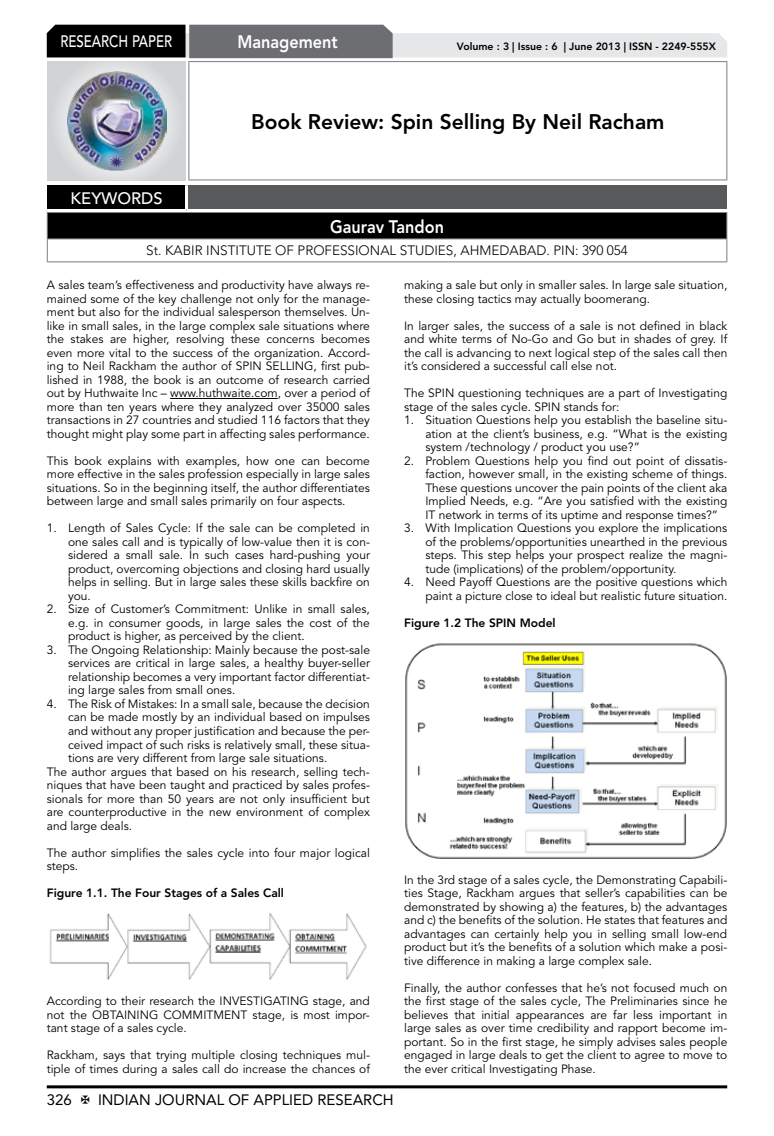
<style>
.page{position:relative;width:774px;height:1136px;background:#fff}
.page>*{position:absolute;margin:0;border:0;box-sizing:border-box;transform-origin:0 0}
.t1{font:800 21px "Avenir LT Std";color:#000}
.t2{font:800 18px "Avenir LT Std";color:#fff;scale:.9 1}
.t3{font:500 16.5px "Avenir LT Std";color:#fff;scale:.8 1}
.t4{font:500 16.5px "Avenir LT Std";color:#fff}
.t5{font:15px "Avenir LT Std";color:#000}
.t6{font:300 13.5px "Avenir LT Std";color:#000}
.t7{font:12px/13.5px "Avenir LT Std";color:#000;text-align:justify}
.t8{font:800 12px "Avenir LT Std";color:#000}
.t9{font:800 10.5px "Avenir LT Std";color:#000}
</style>
<div class="page">
<hr style="left:47px;top:1085px;width:680px;height:3px;background:#000">
<div style="left:48px;top:62px;width:137px;height:118px;background:linear-gradient(to right,#d9dadb,#d9dadb)"></div>
<img style="left:68px;top:71px;width:99px;height:100px">
<svg style="left:47px;top:25px;width:680px;height:33px;background:#979899"></svg>
<hr style="left:188px;top:61px;width:539px;height:1px;background:#808285">
<hr style="left:188px;top:62px;width:1px;height:117px;background:#808285">
<hr style="left:726px;top:62px;width:1px;height:117px;background:#808285">
<hr style="left:188px;top:179px;width:539px;height:1px;background:#808285">
<div style="left:47px;top:212px;width:680px;height:27px;background:#000"></div>
<hr style="left:47px;top:212px;width:680px;height:1px;background:#808285">
<hr style="left:47px;top:238px;width:680px;height:1px;background:#808285">
<svg style="left:47px;top:213px;width:1px;height:48px"></svg>
<svg style="left:726px;top:213px;width:1px;height:48px"></svg>
<hr style="left:47px;top:261px;width:680px;height:1px;background:#808285">
<div style="left:47px;top:185px;width:139px;height:25px;background:#000"></div>
<div style="left:186px;top:185px;width:541px;height:25px;background:#58595b"></div>
<hr style="left:185px;top:185px;width:3px;height:24px;background:#fff">
<hr style="left:47px;top:209px;width:139px;height:3px;background:#fff">
<hr style="left:186px;top:209px;width:541px;height:3px;background:#fff">
<hr style="left:170px;top:398px;width:108px;height:1px;background:#000">
<img style="left:49px;top:913px;width:318px;height:67px">
<img style="left:405px;top:643px;width:322px;height:216px">
<h3 class="t3" style="left:60px;top:32px;width:139px">RESEARCH PAPER</h3>
<h2 class="t2" style="left:237px;top:31px;width:113px">Management</h2>
<p class="t9" style="left:457px;top:41px;width:261px">Volume : 3 | Issue : 6 | June 2013 | ISSN - 2249-555X</p>
<h3 class="t4" style="left:71px;top:189px;width:94px">KEYWORDS</h3>
<h1 class="t1" style="left:251px;top:109px;width:415px">Book Review: Spin Selling By Neil Racham</h1>
<h2 class="t2" style="left:330px;top:215px;width:128px">Gaurav Tandon</h2>
<p class="t6" style="left:146px;top:243px;width:483px">St. KABIR INSTITUTE OF PROFESSIONAL STUDIES, AHMEDABAD. PIN: 390 054</p>
<p class="t7" style="left:47px;top:278px;width:325px">A sales team’s effectiveness and productivity have always re&shy;mained some of the key challenge not only for the manage&shy;ment but also for the individual salesperson themselves. Un&shy;like in small sales, in the large complex sale situations where the stakes are higher, resolving these concerns becomes even more vital to the success of the organization. Accord&shy;ing to Neil Rackham the author of SPIN SELLING, first pub&shy;lished in 1988, the book is an outcome of research carried out by Huthwaite Inc – www.huthwaite.com, over a period of more than ten years where they analyzed over 35000 sales transactions in 27 countries and studied 116 factors that they thought might play some part in affecting sales performance.</p>
<p class="t7" style="left:47px;top:454px;width:325px">This book explains with examples, how one can become more effective in the sales profession especially in large sales situations. So in the beginning itself, the author differentiates between large and small sales primarily on four aspects.</p>
<p class="t7" style="left:68px;top:521px;width:303px;text-indent:-21px">1. Length of Sales Cycle: If the sale can be completed in one sales call and is typically of low-value then it is con&shy;sidered a small sale. In such cases hard-pushing your product, overcoming objections and closing hard usually helps in selling. But in large sales these skills backfire on you.</p>
<p class="t7" style="left:68px;top:602px;width:303px;text-indent:-21px">2. Size of Customer’s Commitment: Unlike in small sales, e.g. in consumer goods, in large sales the cost of the product is higher, as perceived by the client.</p>
<p class="t7" style="left:68px;top:643px;width:303px;text-indent:-21px">3. The Ongoing Relationship: Mainly because the post-sale services are critical in large sales, a healthy buyer-seller relationship becomes a very important factor differentiat&shy;ing large sales from small ones.</p>
<p class="t7" style="left:47px;top:697px;width:325px">4. The Risk of Mistakes: In a small sale, because the decision</p>
<p class="t7" style="left:68px;top:710px;width:303px">can be made mostly by an individual based on impulses</p>
<p class="t7" style="left:68px;top:724px;width:303px">and without any proper justification and because the per-</p>
<p class="t7" style="left:68px;top:737px;width:303px">ceived impact of such risks is relatively small, these situa-</p>
<p class="t7" style="left:68px;top:751px;width:261px">tions are very different from large sale situations.</p>
<p class="t7" style="left:47px;top:764px;width:325px">The author argues that based on his research, selling tech-</p>
<p class="t7" style="left:47px;top:778px;width:325px">niques that have been taught and practiced by sales profes-</p>
<p class="t7" style="left:47px;top:791px;width:325px">sionals for more than 50 years are not only insufficient but</p>
<p class="t7" style="left:47px;top:805px;width:325px">are counterproductive in the new environment of complex</p>
<p class="t7" style="left:47px;top:818px;width:87px">and large deals.</p>
<p class="t7" style="left:47px;top:845px;width:325px">The author simplifies the sales cycle into four major logical steps.</p>
<p class="t8" style="left:47px;top:885px;width:239px">Figure 1.1. The Four Stages of a Sales Call</p>
<p class="t7" style="left:47px;top:994px;width:325px">According to their research the INVESTIGATING stage, and not the OBTAINING COMMITMENT stage, is most impor&shy;tant stage of a sales cycle.</p>
<p class="t7" style="left:47px;top:1048px;width:325px">Rackham, says that trying multiple closing techniques mul&shy;tiple of times during a sales call do increase the chances of</p>
<p class="t5" style="left:47px;top:1090px;width:27px">326</p>
<p class="t5" style="left:98px;top:1090px;width:297px">INDIAN JOURNAL OF APPLIED RESEARCH</p>
<p class="t7" style="left:404px;top:278px;width:325px">making a sale but only in smaller sales. In large sale situation, these closing tactics may actually boomerang.</p>
<p class="t7" style="left:404px;top:319px;width:325px">In larger sales, the success of a sale is not defined in black and white terms of No-Go and Go but in shades of grey. If the call is advancing to next logical step of the sales call then it’s considered a successful call else not.</p>
<p class="t7" style="left:404px;top:386px;width:325px">The SPIN questioning techniques are a part of Investigating stage of the sales cycle. SPIN stands for:</p>
<p class="t7" style="left:425px;top:413px;width:303px;text-indent:-21px">1. Situation Questions help you establish the baseline situ&shy;ation at the client’s business, e.g. “What is the existing system /technology / product you use?”</p>
<p class="t7" style="left:425px;top:454px;width:303px;text-indent:-21px">2. Problem Questions help you find out point of dissatis&shy;faction, however small, in the existing scheme of things.<br>These questions uncover the pain points of the client aka Implied Needs, e.g. “Are you satisfied with the existing IT network in terms of its uptime and response times?”</p>
<p class="t7" style="left:425px;top:521px;width:303px;text-indent:-21px">3. With Implication Questions you explore the implications of the problems/opportunities unearthed in the previous steps. This step helps your prospect realize the magni&shy;tude (implications) of the problem/opportunity.</p>
<p class="t7" style="left:404px;top:575px;width:325px;text-align:right">4. Need Payoff Questions are the positive questions which paint a picture close to ideal but realistic future situation.</p>
<p class="t8" style="left:404px;top:615px;width:153px">Figure 1.2 The SPIN Model</p>
<p class="t7" style="left:404px;top:872px;width:325px">In the 3rd stage of a sales cycle, the Demonstrating Capabili&shy;ties Stage, Rackham argues that seller’s capabilities can be demonstrated by showing a) the features, b) the advantages and c) the benefits of the solution. He states that features and advantages can certainly help you in selling small low-end product but it’s the benefits of a solution which make a posi&shy;tive difference in making a large complex sale.</p>
<p class="t7" style="left:404px;top:980px;width:325px">Finally, the author confesses that he’s not focused much on the first stage of the sales cycle, The Preliminaries since he believes that initial appearances are far less important in large sales as over time credibility and rapport become im&shy;portant. So in the first stage, he simply advises sales people engaged in large deals to get the client to agree to move to the ever critical Investigating Phase.</p>
</div>
